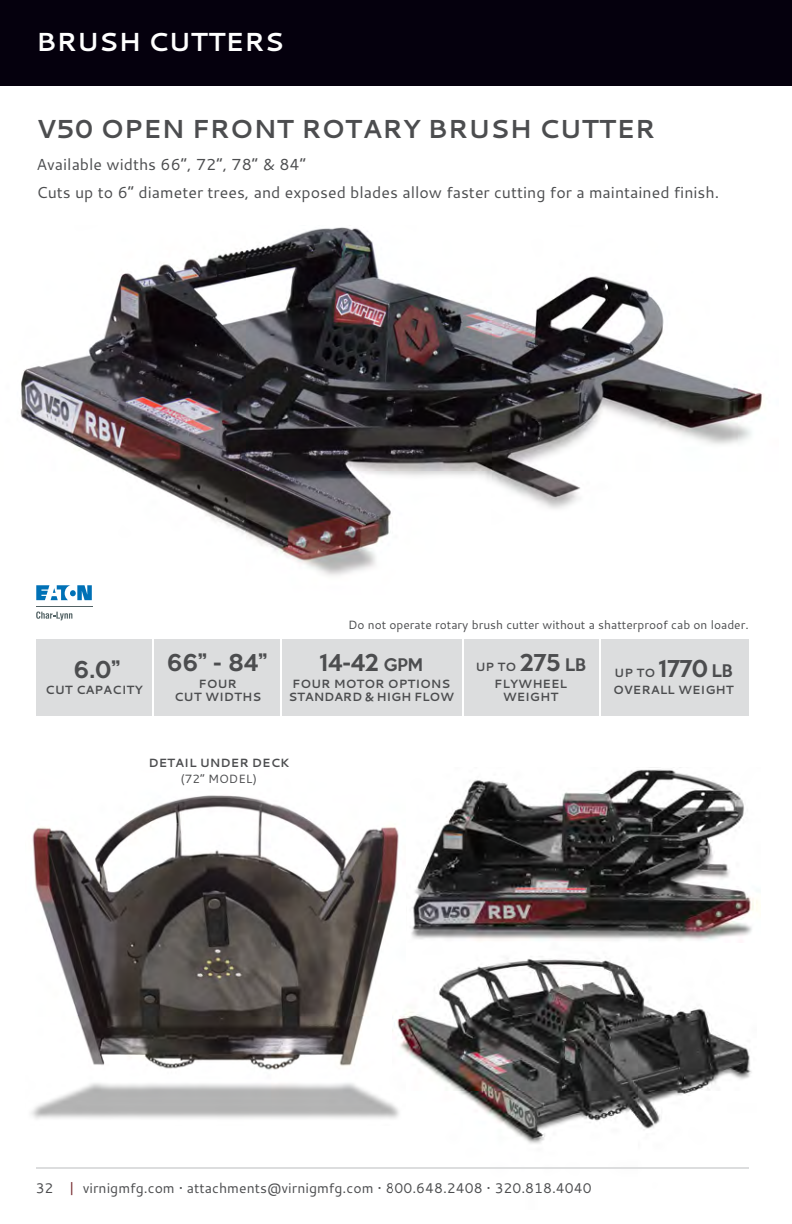
<style>
.page{position:relative;width:792px;height:1224px;background:#fff}
.page>*{position:absolute;margin:0;border:0;box-sizing:border-box;transform-origin:0 0}
.t1{font:700 26px "Cantarell";color:#4c4d4f}
.t2{font:700 26px "Cantarell";color:#fff}
.t3{font:500 21.2px "Keep Calm";letter-spacing:-.02em;color:#4c4d4f}
.t4{font:16px/27.6px "Cantarell";color:#4c4d4f}
.t5{font:14px "Cantarell";color:#4c4d4f}
.t6{font:700 12px/13.2px "Cantarell";color:#4c4d4f}
.t7{font:12px "Cantarell";color:#4c4d4f}
.s1{font-size:16px}
.s2{font-family:"Keep Calm";font-weight:500;font-size:21.2px}
.s3{font-family:"Keep Calm";font-weight:500;font-size:16px}
.s4{color:#74262c}
</style>
<div class="page">
<div style="left:0;top:0;width:792px;height:86px;background:#05000d"></div>
<hr style="left:36px;top:1167px;width:713px;height:2px;background:#dcddde">
<img style="left:435px;top:767px;width:326px;height:144px">
<img style="left:31px;top:795px;width:368px;height:324px">
<img style="left:20px;top:227px;width:743px;height:349px">
<img style="left:392px;top:845px;width:365px;height:299px">
<svg style="left:36px;top:585px;width:56px;height:15px"></svg>
<hr style="left:36px;top:607px;width:56px;height:1px;background:#526264">
<svg style="left:36px;top:611px;width:36px;height:10px"></svg>
<div style="left:36px;top:639px;width:713px;height:77px;background:#dcddde"></div>
<hr style="left:280px;top:636px;width:2px;height:82px;background:#fff">
<hr style="left:153px;top:636px;width:1px;height:82px;background:#fff">
<hr style="left:462px;top:636px;width:2px;height:82px;background:#fff">
<hr style="left:599px;top:636px;width:2px;height:81px;background:#fff">
<h1 class="t2" style="left:36px;top:31px;width:249px">BRUSH CUTTERS</h1>
<h1 class="t1" style="left:36px;top:119px;width:620px">V50 OPEN FRONT ROTARY BRUSH CUTTER</h1>
<h3 class="t4" style="left:36px;top:153px;width:684px">Available widths 66”, 72”, 78” &amp; 84”<br>Cuts up to 6” diameter trees, and exposed blades allow faster cutting for a maintained finish.</h3>
<h2 class="t3" style="left:74px;top:661px;width:48px">6.0”</h2>
<p class="t6" style="left:45px;top:684px;width:99px">CUT CAPACITY</p>
<h2 class="t3" style="left:167px;top:654px;width:102px">66” - 84”</h2>
<p class="t6" style="left:174px;top:679px;width:89px;text-align:center">FOUR<br>CUT WIDTHS</p>
<p class="t7" style="left:348px;top:621px;width:402px">Do not operate rotary brush cutter without a shatterproof cab on loader.</p>
<h2 class="t3" style="left:320px;top:654px;width:105px">14-42 <span class="s1">GPM</span></h2>
<p class="t6" style="left:289px;top:679px;width:167px">FOUR MOTOR OPTIONS<br>STANDARD &amp; HIGH FLOW</p>
<p class="t6" style="left:475px;top:660px;width:112px;line-height:16.8px;text-align:center">UP TO <span class="s2">275</span> <span class="s3">LB<br></span>FLYWHEEL</p>
<p class="t6" style="left:503px;top:692px;width:57px">WEIGHT</p>
<p class="t6" style="left:613px;top:666px;width:122px;line-height:17px">UP TO <span class="s2">1770</span> <span class="s3">LB<br></span>OVERALL WEIGHT</p>
<p class="t6" style="left:149px;top:758px;width:142px">DETAIL UNDER DECK</p>
<p class="t7" style="left:181px;top:774px;width:78px">(72” MODEL)</p>
<p class="t5" style="left:36px;top:1182px;width:557px">32 <span class="s4">|</span> virnigmfg.com • attachments@virnigmfg.com • 800.648.2408 • 320.818.4040</p>
</div>
